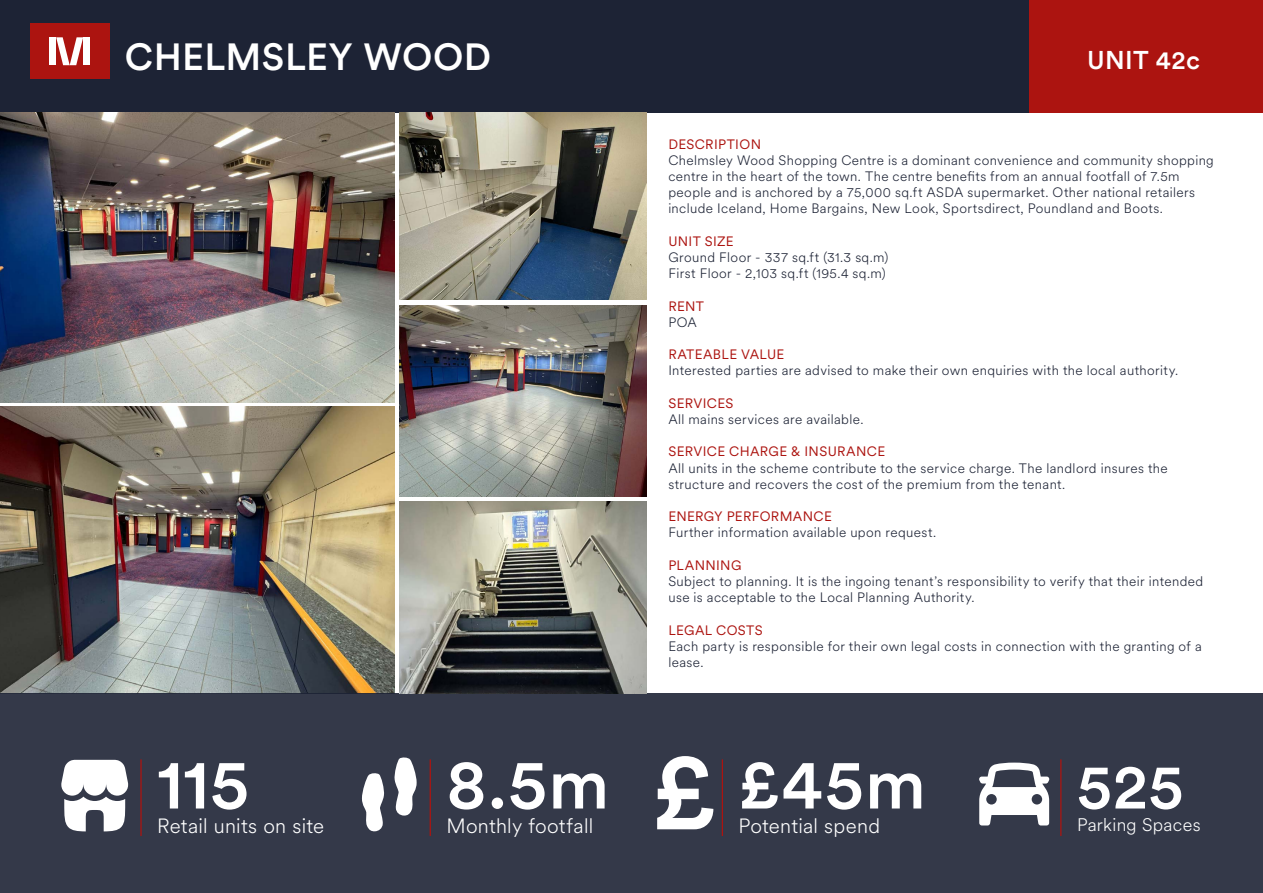
<style>
.page{position:relative;width:1263px;height:893px;background:#fff}
.page>*{position:absolute;margin:0;border:0;box-sizing:border-box;transform-origin:0 0}
.t1{font:500 70.05px "Circular XX";letter-spacing:.015em;color:#fff}
.t2{font:500 63px "Circular XX";color:#fff}
.t3{font:500 37.5px "Circular XX";letter-spacing:.015em;color:#fff}
.t4{font:500 25.5px "Circular XX";letter-spacing:.01em;color:#fff}
.t5{font:300 20.4px "Circular XX";letter-spacing:.01em;color:#fff}
.t6{font:300 18px "Circular XX";letter-spacing:.015em;color:#fff}
.t7{font:300 13.5px/16.2px "Circular XX";letter-spacing:.03em;color:#1d2335}
.t8{font:13.5px "Circular XX";letter-spacing:.025em;color:#ac1410}
</style>
<div class="page">
<img style="left:0;top:407px;width:395px;height:286px">
<div style="left:0;top:693px;width:1263px;height:200px;background:#343949"></div>
<hr style="left:430px;top:759px;width:1px;height:77px;background:#ac1410">
<svg style="left:362px;top:773px;width:22px;height:58px"></svg>
<svg style="left:394px;top:757px;width:23px;height:59px"></svg>
<hr style="left:722px;top:759px;width:1px;height:77px;background:#ac1410">
<svg style="left:657px;top:756px;width:56px;height:73px"></svg>
<hr style="left:1060px;top:759px;width:1px;height:77px;background:#ac1410">
<svg style="left:979px;top:763px;width:71px;height:62px"></svg>
<hr style="left:140px;top:759px;width:2px;height:77px;background:#ac1410">
<svg style="left:61px;top:760px;width:68px;height:71px"></svg>
<div style="left:0;top:0;width:1263px;height:113px;background:#1d2335"></div>
<div style="left:1030px;top:0;width:233px;height:113px;background:#ac1410"></div>
<img style="left:0;top:113px;width:395px;height:289px">
<img style="left:400px;top:113px;width:246px;height:187px">
<img style="left:400px;top:305px;width:246px;height:191px">
<img style="left:400px;top:502px;width:246px;height:191px">
<div style="left:30px;top:23px;width:80px;height:56px;background:#ac1410"></div>
<div style="left:83px;top:37px;width:7px;height:28px;background:#fff"></div>
<div style="left:50px;top:37px;width:6px;height:28px;background:#fff"></div>
<svg style="left:56px;top:37px;width:27px;height:28px"></svg>
<h3 class="t3" style="left:125px;top:31px;width:368px">CHELMSLEY WOOD</h3>
<h3 class="t4" style="left:1087px;top:43px;width:114px">UNIT 42c</h3>
<h1 class="t1" style="left:157px;top:736px;width:94px">115</h1>
<h3 class="t5" style="left:157px;top:812px;width:169px">Retail units on site</h3>
<h1 class="t1" style="left:446px;top:736px;width:164px">8.5m</h1>
<h3 class="t5" style="left:446px;top:812px;width:148px">Monthly footfall</h3>
<p class="t8" style="left:668px;top:135px;width:94px">DESCRIPTION</p>
<p class="t7" style="left:668px;top:151px;width:547px">Chelmsley Wood Shopping Centre is a dominant convenience and community shopping centre in the heart of the town. The centre benefits from an annual footfall of 7.5m people and is anchored by a 75,000 sq.ft ASDA supermarket. Other national retailers include Iceland, Home Bargains, New Look, Sportsdirect, Poundland and Boots.</p>
<p class="t8" style="left:668px;top:232px;width:67px">UNIT SIZE</p>
<p class="t7" style="left:668px;top:249px;width:222px">Ground Floor - 337 sq.ft (31.3 sq.m)<br>First Floor - 2,103 sq.ft (195.4 sq.m)</p>
<p class="t8" style="left:668px;top:297px;width:37px">RENT</p>
<p class="t7" style="left:668px;top:313px;width:30px">POA</p>
<p class="t8" style="left:668px;top:345px;width:118px">RATEABLE VALUE</p>
<p class="t7" style="left:668px;top:362px;width:511px">Interested parties are advised to make their own enquiries with the local authority.</p>
<p class="t8" style="left:668px;top:394px;width:67px">SERVICES</p>
<p class="t7" style="left:668px;top:411px;width:197px">All mains services are available.</p>
<p class="t8" style="left:668px;top:443px;width:218px">SERVICE CHARGE &amp; INSURANCE</p>
<p class="t7" style="left:668px;top:459px;width:501px">All units in the scheme contribute to the service charge. The landlord insures the structure and recovers the cost of the premium from the tenant.</p>
<p class="t8" style="left:668px;top:507px;width:165px">ENERGY PERFORMANCE</p>
<p class="t7" style="left:668px;top:524px;width:269px">Further information available upon request.</p>
<p class="t8" style="left:668px;top:556px;width:75px">PLANNING</p>
<p class="t7" style="left:668px;top:573px;width:536px">Subject to planning. It is the ingoing tenant’s responsibility to verify that their intended use is acceptable to the Local Planning Authority.</p>
<p class="t8" style="left:668px;top:621px;width:96px">LEGAL COSTS</p>
<p class="t7" style="left:668px;top:637px;width:535px">Each party is responsible for their own legal costs in connection with the granting of a lease.</p>
<h1 class="t1" style="left:738px;top:736px;width:189px">£45m</h1>
<h3 class="t5" style="left:738px;top:812px;width:143px">Potential spend</h3>
<h2 class="t2" style="left:1077px;top:743px;width:108px">525</h2>
<h3 class="t6" style="left:1077px;top:812px;width:125px">Parking Spaces</h3>
</div>
